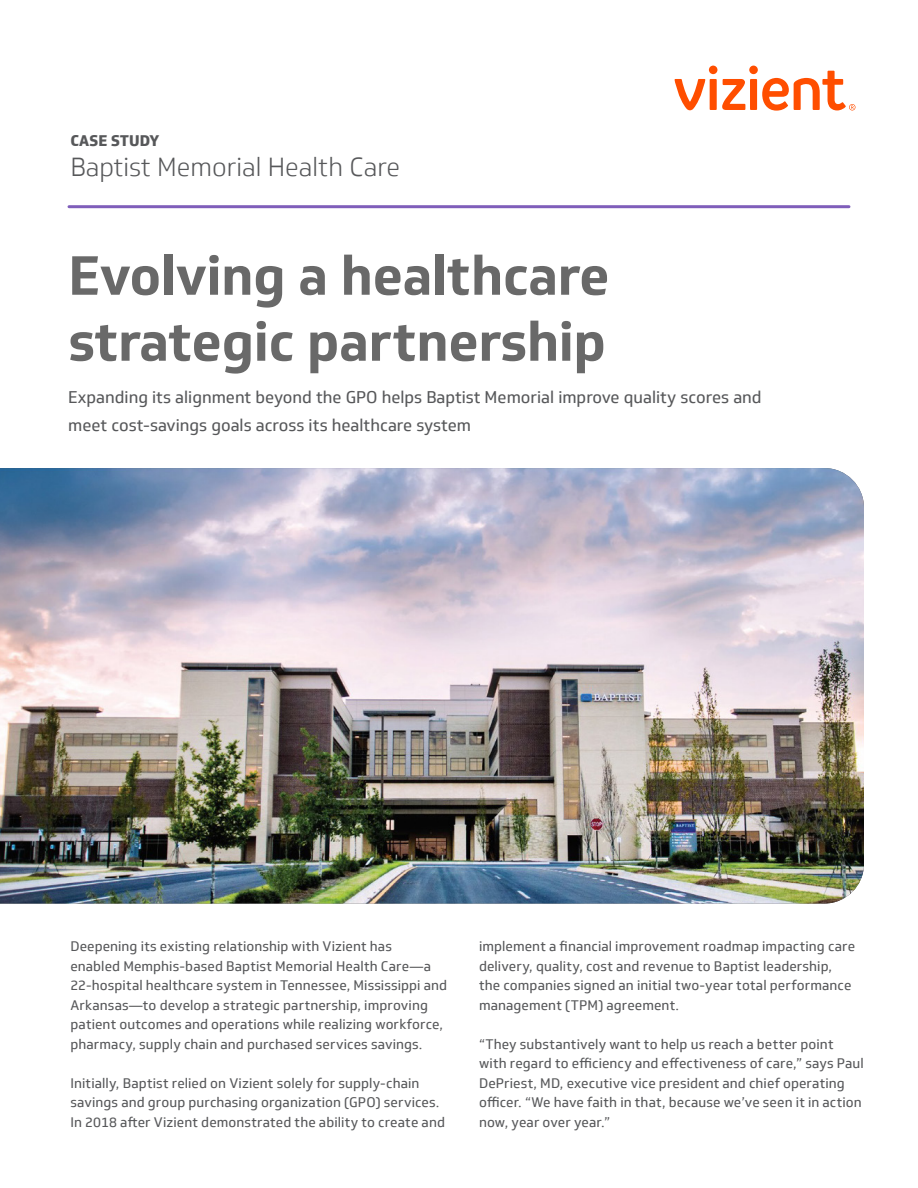
<style>
.page{position:relative;width:918px;height:1188px;background:#fff}
.page>*{position:absolute;margin:0;border:0;box-sizing:border-box;transform-origin:0 0}
.Main_Headline{font:700 54px/66px "Soleto";letter-spacing:-.01em;color:#696969}
.Header_name{font:300 25.5px "Soleto";color:#57585a}
.Dek_Intro{font:16.5px/28.5px "Soleto";color:#57585a}
.Header_title{font:800 15px "Soleto";color:#57585a}
.Body{font:13.5px/19.5px "Soleto";letter-spacing:.01em;color:#57585a}
</style>
<div class="page">
<svg style="left:675px;top:66px;width:180px;height:45px"></svg>
<img style="left:0;top:468px;width:864px;height:436px">
<hr style="left:69px;top:205px;width:780px;height:3px;background:#7f5eba">
<p class="Header_title" style="left:70px;top:131px;width:91px">CASE STUDY</p>
<p class="Header_name" style="left:70px;top:152px;width:331px">Baptist Memorial Health Care</p>
<p class="Main_Headline" style="left:68px;top:243px;width:543px">Evolving a healthcare strategic partnership</p>
<p class="Dek_Intro" style="left:68px;top:383px;width:695px">Expanding its alignment beyond the GPO helps Baptist Memorial improve quality scores and meet cost-savings goals across its healthcare system</p>
<p class="Body" style="left:70px;top:937px;width:378px">Deepening its existing relationship with Vizient has<br>enabled Memphis-based Baptist Memorial Health Care—a 22-hospital healthcare system in Tennessee, Mississippi and Arkansas—to develop a strategic partnership, improving patient outcomes and operations while realizing workforce, pharmacy, supply chain and purchased services savings.</p>
<p class="Body" style="left:70px;top:1073px;width:376px">Initially, Baptist relied on Vizient solely for supply-chain savings and group purchasing organization (GPO) services.<br>In 2018 after Vizient demonstrated the ability to create and</p>
<p class="Body" style="left:479px;top:937px;width:378px">implement a financial improvement roadmap impacting care delivery, quality, cost and revenue to Baptist leadership, the companies signed an initial two-year total performance management (TPM) agreement.</p>
<p class="Body" style="left:479px;top:1034px;width:386px">“They substantively want to help us reach a better point with regard to efficiency and effectiveness of care,” says Paul DePriest, MD, executive vice president and chief operating officer. “We have faith in that, because we’ve seen it in action now, year over year.”</p>
</div>
